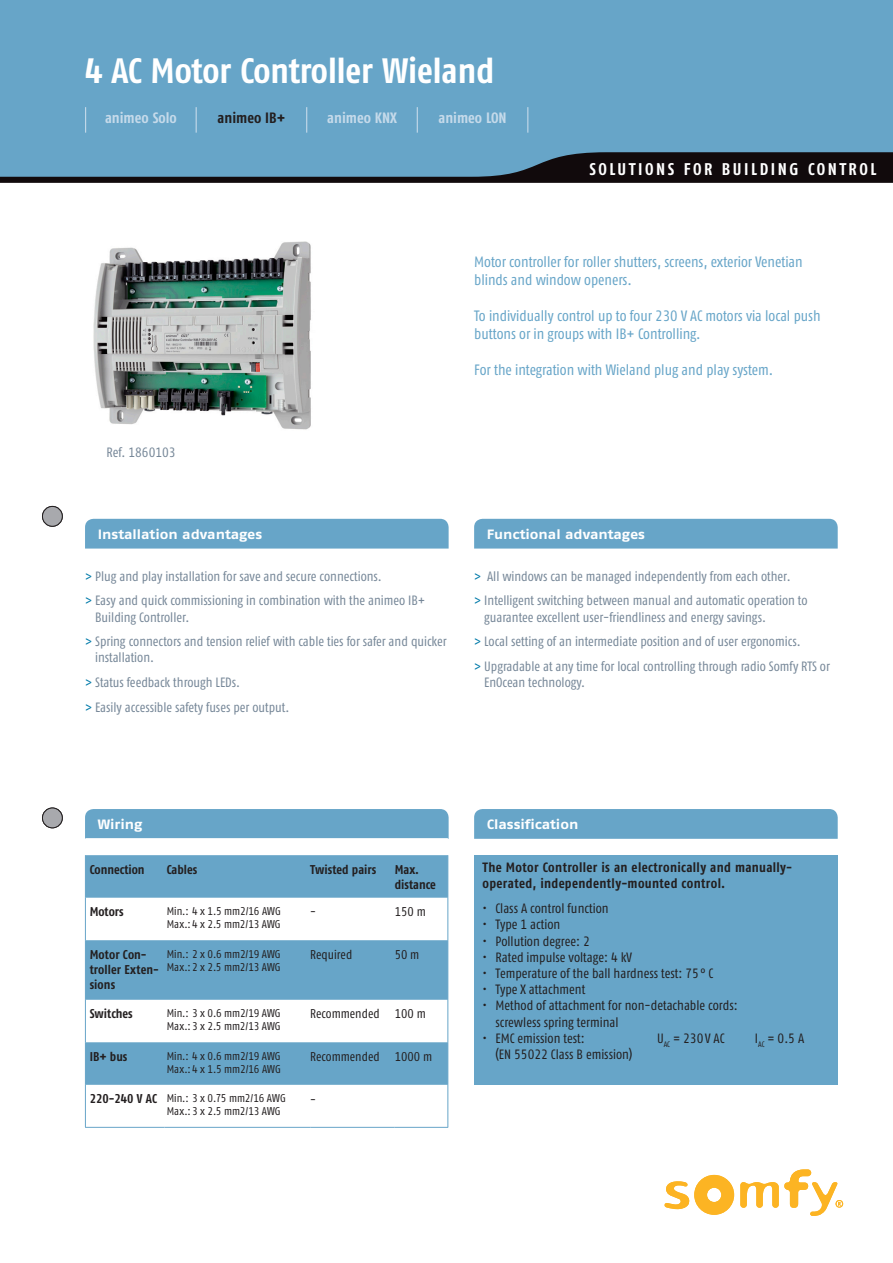
<style>
.page{position:relative;width:893px;height:1263px;background:#fff}
.page>*{position:absolute;margin:0;border:0;box-sizing:border-box;transform-origin:0 0}
.t1{font:35.25px "Fago Co Bold Tf";color:#fff}
.t2{font:16.95px "Fago Co Bold Tf";letter-spacing:.15em;color:#fff}
.t3{font:15px/18px "Fago Co Regular Tf";color:#67a5c8}
.t4{font:700 15px "Fago Co";color:#c5daea}
.t5{font:700 15px "Fago Co";color:#231f20}
.Advantages_text{font:13.5px/16.2px "Fago Co Regular Tf";color:#768798}
.t6{font:13.5px/16.2px "Fago Co Regular Tf";color:#231f20}
.t7{font:13.5px/16.2px "Fago Co Bold Tf";letter-spacing:.025em;color:#231f20}
.t8{font:13.5px "Fago Ex Bold Tf";letter-spacing:-.005em;color:#fff}
.t9{font:12.75px/15.3px "Fago Co Bold Tf";color:#231f20}
.t10{font:12.75px "Fago Co Regular Tf";color:#231f20}
.t11{font:11.25px/13.2px "Fago Co Regular Tf";color:#231f20}
.s1{color:#047caa}
</style>
<div class="page">
<div style="left:0;top:0;width:893px;height:180px;background:#67a5c8"></div>
<svg style="left:0;top:152px;width:893px;height:31px"></svg>
<svg style="left:664px;top:1175px;width:70px;height:40px"></svg>
<svg style="left:740px;top:1169px;width:103px;height:47px"></svg>
<img style="left:93px;top:241px;width:218px;height:189px">
<svg style="left:85px;top:107px;width:1px;height:26px"></svg>
<svg style="left:196px;top:107px;width:1px;height:26px"></svg>
<svg style="left:306px;top:107px;width:1px;height:26px"></svg>
<svg style="left:417px;top:107px;width:1px;height:26px"></svg>
<svg style="left:527px;top:107px;width:1px;height:26px"></svg>
<div style="left:85px;top:519px;width:364px;height:30px;background:#67a5c8"></div>
<div style="left:85px;top:809px;width:364px;height:30px;background:#67a5c8"></div>
<div style="left:474px;top:519px;width:364px;height:30px;background:#67a5c8"></div>
<div style="left:474px;top:809px;width:364px;height:30px;background:#67a5c8"></div>
<div style="left:474px;top:855px;width:364px;height:229px;background:#67a5c8"></div>
<svg style="left:85px;top:838px;width:363px;height:289px"></svg>
<svg style="left:86px;top:855px;width:361px;height:230px;fill:#67a5c8"></svg>
<hr style="left:85px;top:855px;width:1px;height:43px;background:#67a5c8">
<hr style="left:447px;top:855px;width:1px;height:43px;background:#67a5c8">
<hr style="left:85px;top:898px;width:1px;height:42px;background:#67a5c8">
<hr style="left:447px;top:898px;width:1px;height:42px;background:#67a5c8">
<hr style="left:85px;top:940px;width:1px;height:60px;background:#67a5c8">
<hr style="left:447px;top:940px;width:1px;height:60px;background:#67a5c8">
<hr style="left:85px;top:1000px;width:1px;height:42px;background:#67a5c8">
<hr style="left:447px;top:1000px;width:1px;height:42px;background:#67a5c8">
<hr style="left:85px;top:1042px;width:1px;height:43px;background:#67a5c8">
<hr style="left:447px;top:1042px;width:1px;height:43px;background:#67a5c8">
<hr style="left:85px;top:1085px;width:1px;height:42px;background:#67a5c8">
<hr style="left:447px;top:1085px;width:1px;height:42px;background:#67a5c8">
<hr style="left:85px;top:1127px;width:80px;height:1px;background:#67a5c8">
<hr style="left:165px;top:1127px;width:145px;height:1px;background:#67a5c8">
<hr style="left:310px;top:1127px;width:85px;height:1px;background:#67a5c8">
<hr style="left:395px;top:1127px;width:53px;height:1px;background:#67a5c8">
<div style="left:42px;top:808px;width:20px;height:20px;background:#a8a9ad;border-radius:50%"></div>
<div style="left:42px;top:808px;width:21px;height:20px;border:1px solid #231f20;border-radius:50%"></div>
<div style="left:42px;top:506px;width:20px;height:20px;background:#a8a9ad;border-radius:50%"></div>
<div style="left:42px;top:506px;width:21px;height:21px;border:1px solid #231f20;border-radius:50%"></div>
<p class="t1" style="left:85px;top:50px;width:411px">4 AC Motor Controller Wieland</p>
<p class="t4" style="left:105px;top:109px;width:73px">animeo Solo</p>
<p class="t5" style="left:218px;top:109px;width:69px">animeo IB+</p>
<p class="t4" style="left:327px;top:109px;width:71px">animeo KNX</p>
<p class="t4" style="left:438px;top:109px;width:70px">animeo LON</p>
<p class="t2" style="left:589px;top:159px;width:289px">SOLUTIONS FOR BUILDING CONTROL</p>
<p class="Advantages_text" style="left:107px;top:444px;width:71px">Ref. 1860103</p>
<p class="t3" style="left:474px;top:253px;width:330px">Motor controller for roller shutters, screens, exterior Venetian blinds and window openers.</p>
<p class="t3" style="left:474px;top:307px;width:348px">To individually control up to four 230 V AC motors via local push buttons or in groups with IB+ Controlling.</p>
<p class="t3" style="left:474px;top:361px;width:301px">For the integration with Wieland plug and play system.</p>
<p class="t8" style="left:98px;top:526px;width:166px">Installation advantages</p>
<p class="Advantages_text" style="left:85px;top:568px;width:298px"><span class="s1">&gt;</span> Plug and play installation for save and secure connections.</p>
<p class="Advantages_text" style="left:95px;top:592px;width:332px;text-indent:-10px"><span class="s1">&gt;</span> Easy and quick commissioning in combination with the animeo IB+<br>Building Controller.</p>
<p class="Advantages_text" style="left:95px;top:633px;width:353px;text-indent:-10px"><span class="s1">&gt;</span> Spring connectors and tension relief with cable ties for safer and quicker installation.</p>
<p class="Advantages_text" style="left:85px;top:674px;width:157px"><span class="s1">&gt;</span> Status feedback through LEDs.</p>
<p class="Advantages_text" style="left:85px;top:699px;width:206px"><span class="s1">&gt;</span> Easily accessible safety fuses per output.</p>
<p class="t8" style="left:487px;top:526px;width:160px">Functional advantages</p>
<p class="Advantages_text" style="left:474px;top:568px;width:318px"><span class="s1">&gt;</span> All windows can be managed independently from each other.</p>
<p class="Advantages_text" style="left:484px;top:592px;width:325px;text-indent:-10px"><span class="s1">&gt;</span> Intelligent switching between manual and automatic operation to guarantee excellent user-friendliness and energy savings.</p>
<p class="Advantages_text" style="left:474px;top:633px;width:328px"><span class="s1">&gt;</span> Local setting of an intermediate position and of user ergonomics.</p>
<p class="Advantages_text" style="left:484px;top:658px;width:347px;text-indent:-10px"><span class="s1">&gt;</span> Upgradable at any time for local controlling through radio Somfy RTS or<br>EnOcean technology.</p>
<p class="t8" style="left:98px;top:816px;width:46px">Wiring</p>
<p class="t9" style="left:90px;top:861px;width:56px">Connection</p>
<p class="t9" style="left:167px;top:861px;width:32px">Cables</p>
<p class="t9" style="left:310px;top:861px;width:68px">Twisted pairs</p>
<p class="t9" style="left:395px;top:861px;width:43px">Max. distance</p>
<p class="t9" style="left:90px;top:904px;width:35px">Motors</p>
<p class="t11" style="left:167px;top:904px;width:116px">Min.: 4 x 1.5 mm2/16 AWG<br>Max.: 4 x 2.5 mm2/13 AWG</p>
<p class="t10" style="left:310px;top:905px;width:7px">-</p>
<p class="t10" style="left:395px;top:905px;width:33px">150 m</p>
<p class="t9" style="left:90px;top:946px;width:71px">Motor Con&shy;troller Exten&shy;sions</p>
<p class="t11" style="left:167px;top:947px;width:116px">Min.: 2 x 0.6 mm2/19 AWG<br>Max.: 2 x 2.5 mm2/13 AWG</p>
<p class="t10" style="left:310px;top:947px;width:44px">Required</p>
<p class="t10" style="left:395px;top:947px;width:26px">50m</p>
<p class="t9" style="left:90px;top:1006px;width:45px">Switches</p>
<p class="t11" style="left:167px;top:1007px;width:116px">Min.: 3 x 0.6 mm2/19 AWG<br>Max.: 3 x 2.5 mm2/13 AWG</p>
<p class="t10" style="left:310px;top:1007px;width:71px">Recommended</p>
<p class="t10" style="left:395px;top:1007px;width:33px">100 m</p>
<p class="t9" style="left:90px;top:1048px;width:39px">IB+ bus</p>
<p class="t11" style="left:167px;top:1049px;width:116px">Min.: 4 x 0.6 mm2/19 AWG<br>Max.: 4 x 1.5 mm2/16 AWG</p>
<p class="t10" style="left:310px;top:1049px;width:71px">Recommended</p>
<p class="t10" style="left:395px;top:1049px;width:39px">1000 m</p>
<p class="t9" style="left:90px;top:1091px;width:69px">220-240 V AC</p>
<p class="t11" style="left:167px;top:1092px;width:121px">Min.: 3 x 0.75 mm2/16 AWG<br>Max.: 3 x 2.5 mm2/13 AWG</p>
<p class="t10" style="left:310px;top:1092px;width:7px">-</p>
<p class="t8" style="left:487px;top:816px;width:93px">Classification</p>
<p class="t7" style="left:483px;top:859px;width:311px">The Motor Controller is an electronically and manually&shy;operated, independently-mounted control.</p>
<p class="t6" style="left:483px;top:900px;width:127px">• Class A control function</p>
<p class="t6" style="left:483px;top:916px;width:79px">• Type 1 action</p>
<p class="t6" style="left:483px;top:932px;width:109px">• Pollution degree: 2</p>
<p class="t6" style="left:483px;top:949px;width:151px">• Rated impulse voltage: 4 kV</p>
<p class="t6" style="left:483px;top:965px;width:232px">• Temperature of the ball hardness test: 75° C</p>
<p class="t6" style="left:483px;top:981px;width:104px">• Type X attachment</p>
<p class="t6" style="left:495px;top:997px;width:244px;text-indent:-13px">• Method of attachment for non-detachable cords: screwless spring terminal</p>
<p class="t6" style="left:483px;top:1030px;width:104px">• EMC emission test:</p>
<p class="t6" style="left:657px;top:1030px;width:69px">U<sub>AC</sub> = 230 V AC</p>
<p class="t6" style="left:755px;top:1030px;width:51px">I<sub>AC</sub> = 0.5 A</p>
<p class="t6" style="left:495px;top:1046px;width:139px">(EN 55022 Class B emission)</p>
</div>
